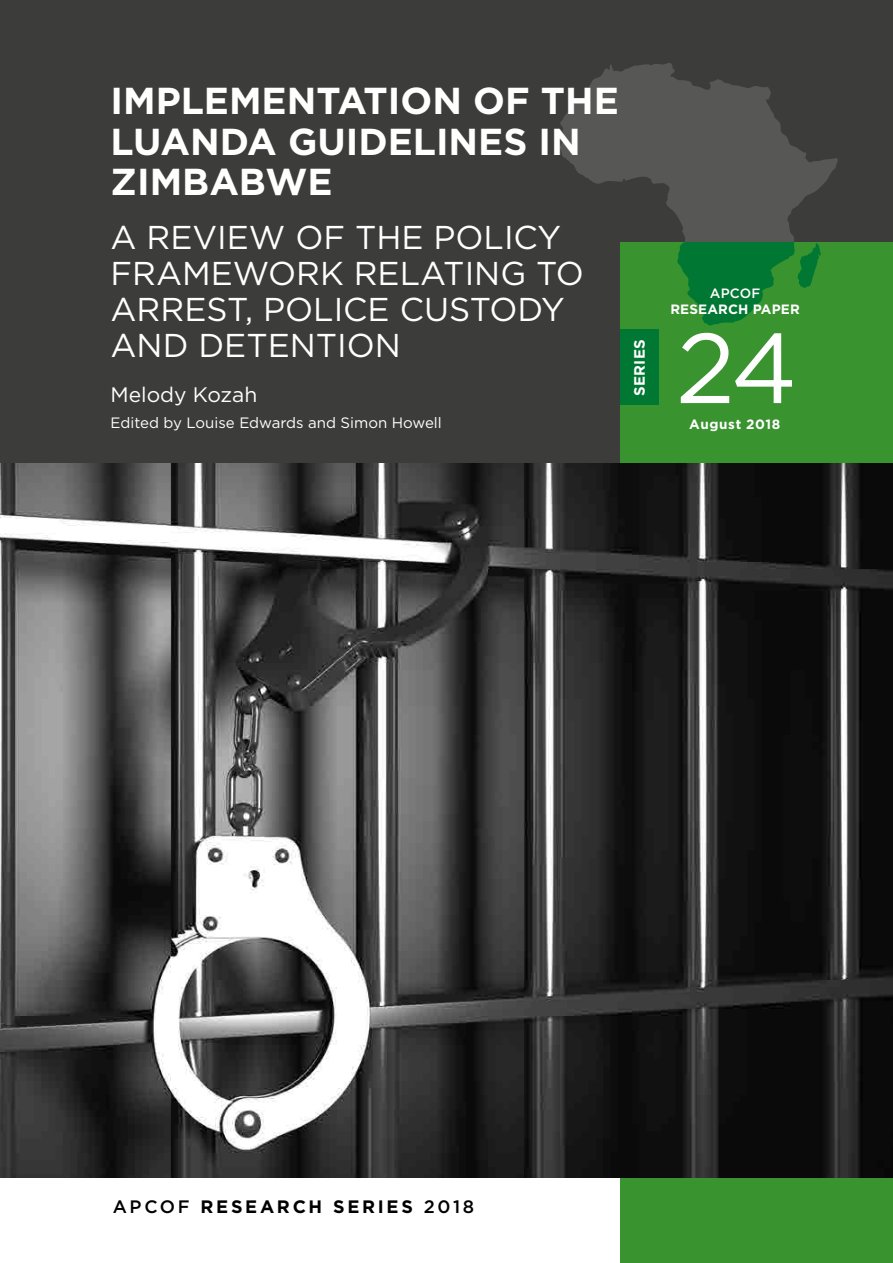
<style>
.page{position:relative;width:893px;height:1263px;background:#fff}
.page>*{position:absolute;margin:0;border:0;box-sizing:border-box;transform-origin:0 0}
.t1{font:99px "Gotham";color:#fff}
.t2{font:700 37.5px/40.5px "Gotham";color:#fff}
.t3{font:33px/36px "Gotham";color:#fff}
.t4{font:21px "Gotham";color:#fff}
.t5{font:700 18px "Gotham";letter-spacing:.15em;color:#000}
.t6{font:15px "Gotham";color:#fff}
.t7{font:700 15px "Gotham";letter-spacing:.02em;color:#fff}
.t8{font:700 13.5px "Gotham";letter-spacing:.01em;color:#fff}
.t9{font:700 13.5px "Gotham";letter-spacing:.045em;color:#fff}
.t10{font:500 13.5px "Gotham";letter-spacing:.01em;color:#fff}
.s1{font-weight:500}
</style>
<div class="page">
<div style="left:0;top:0;width:893px;height:463px;background:#3c3c3b"></div>
<svg style="left:559px;top:63px;width:279px;height:262px;fill:#575756"></svg>
<div style="left:621px;top:242px;width:272px;height:1021px;background:#399430"></div>
<svg style="left:677px;top:242px;width:144px;height:83px"></svg>
<div style="left:621px;top:329px;width:38px;height:76px;background:#007732"></div>
<img style="left:0;top:463px;width:893px;height:715px">
<p class="t2" style="left:111px;top:81px;width:510px">IMPLEMENTATION OF THE<br>LUANDA GUIDELINES IN<br>ZIMBABWE</p>
<p class="t3" style="left:111px;top:218px;width:475px">A REVIEW OF THE POLICY<br>FRAMEWORK RELATING TO<br>ARREST, POLICE CUSTODY<br>AND DETENTION</p>
<p class="t4" style="left:111px;top:381px;width:148px">Melody Kozah</p>
<p class="t6" style="left:111px;top:413px;width:333px">Edited by Louise Edwards and Simon Howell</p>
<p class="t7" style="left:629px;top:396px;width:58px;rotate:-90deg">SERIES</p>
<p class="t10" style="left:710px;top:284px;width:52px">APCOF</p>
<p class="t8" style="left:670px;top:300px;width:131px">RESEARCH PAPER</p>
<h1 class="t1" style="left:676px;top:305px;width:123px">24</h1>
<p class="t9" style="left:689px;top:416px;width:93px">August 2018</p>
<p class="t5" style="left:113px;top:1194px;width:363px"><span class="s1">APCOF</span> RESEARCH SERIES <span class="s1">2018</span></p>
</div>
